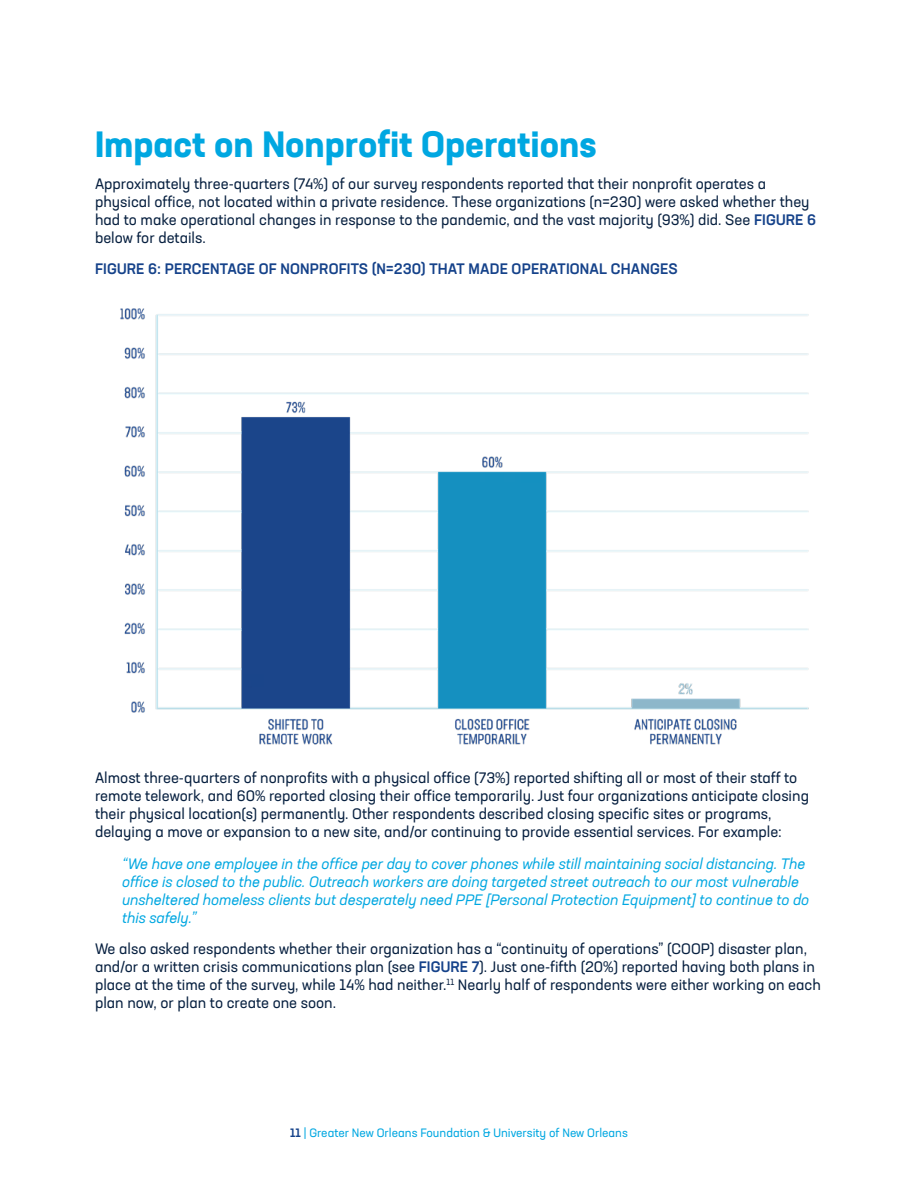
<style>
.page{position:relative;width:918px;height:1188px;background:#fff}
.page>*{position:absolute;margin:0;border:0;box-sizing:border-box;transform-origin:0 0}
.t1{font:700 36px "Neusa Next Std";color:#00a7e1}
.t2{font:15px/18px "Neusa Next Std";color:#072040}
.t3{font:italic 15px/18px "Neusa Next Std";color:#00a7e1}
.t4{font:500 15px "Neusa Next Std";letter-spacing:.01em;color:#15428a}
.t5{font:12px "Neusa Next Std";color:#00a7e1}
.s1{font-weight:500;color:#15428a}
</style>
<div class="page">
<img style="left:120px;top:308px;width:689px;height:437px">
<h1 class="t1" style="left:95px;top:121px;width:503px">Impact on Nonprofit Operations</h1>
<p class="t2" style="left:95px;top:174px;width:723px">Approximately three-quarters (74%) of our survey respondents reported that their nonprofit operates a physical office, not located within a private residence. These organizations (n=230) were asked whether they had to make operational changes in response to the pandemic, and the vast majority (93%) did. See <span class="s1">FIGURE 6 </span>below for details.</p>
<p class="t4" style="left:95px;top:259px;width:584px">FIGURE 6: PERCENTAGE OF NONPROFITS (N=230) THAT MADE OPERATIONAL CHANGES</p>
<p class="t2" style="left:95px;top:769px;width:716px">Almost three-quarters of nonprofits with a physical office (73%) reported shifting all or most of their staff to remote telework, and 60% reported closing their office temporarily. Just four organizations anticipate closing their physical location(s) permanently. Other respondents described closing specific sites or programs, delaying a move or expansion to a new site, and/or continuing to provide essential services. For example:</p>
<p class="t3" style="left:122px;top:854px;width:689px">“We have one employee in the office per day to cover phones while still maintaining social distancing. The office is closed to the public. Outreach workers are doing targeted street outreach to our most vulnerable unsheltered homeless clients but desperately need PPE [Personal Protection Equipment] to continue to do this safely.”</p>
<p class="t2" style="left:95px;top:940px;width:728px">We also asked respondents whether their organization has a “continuity of operations” (COOP) disaster plan, and/or a written crisis communications plan (see <span class="s1">FIGURE 7</span>). Just one-fifth (20%) reported having both plans in place at the time of the survey, while 14% had neither.<sup>11</sup> Nearly half of respondents were either working on each plan now, or plan to create one soon.</p>
<p class="t5" style="left:290px;top:1125px;width:339px"><span class="s1">11</span> | Greater New Orleans Foundation &amp; University of New Orleans</p>
</div>
